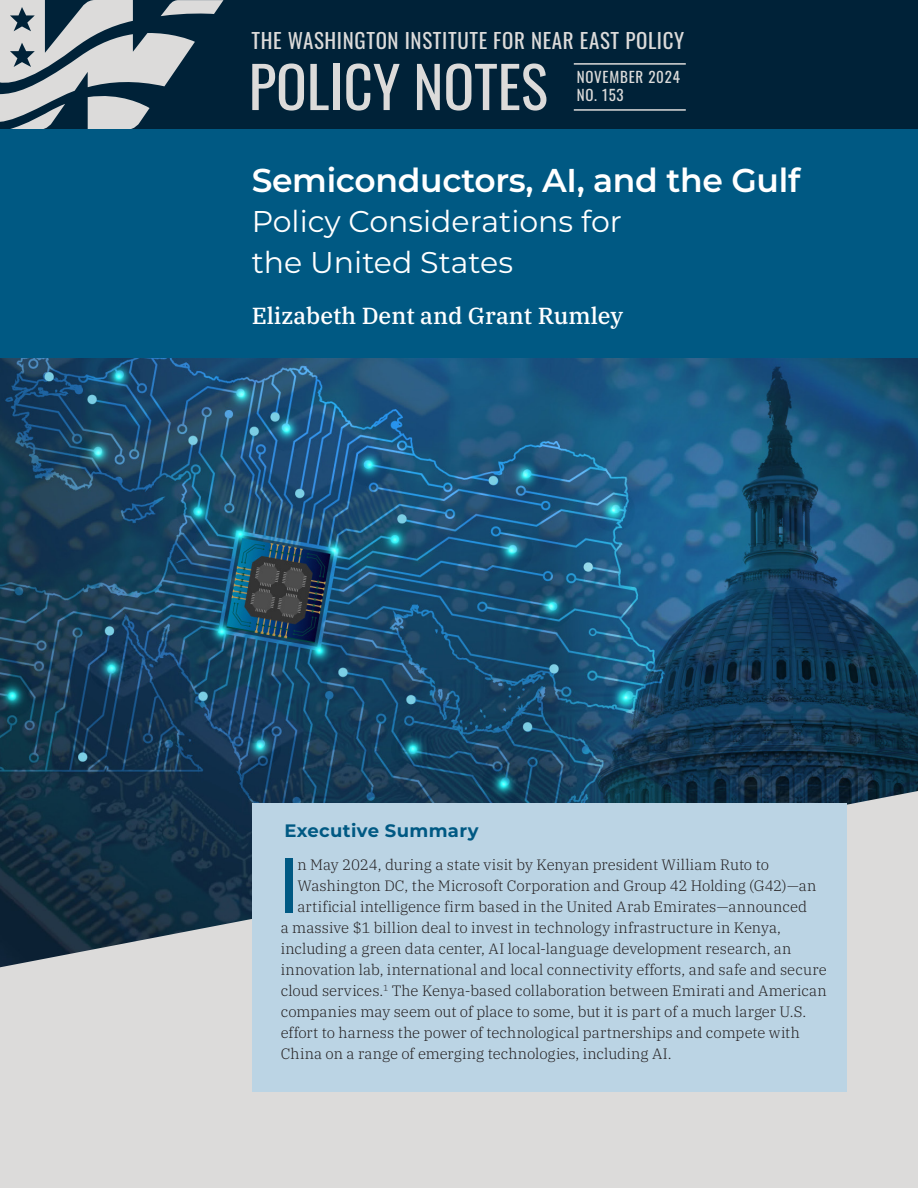
<style>
.page{position:relative;width:918px;height:1188px;background:#fff}
.page>*{position:absolute;margin:0;border:0;box-sizing:border-box;transform-origin:0 0}
.Body_text_dropcap{font:66.9px "Oswald";color:#005983}
.t1{font:57px "Oswald";color:#dcdbda}
.main_title{font:600 33px "Montserrat";letter-spacing:-.01em;color:#fff}
.main_title-2{font:30px/40.5px "Montserrat";color:#fff}
.H2_subtitle{font:500 23.25px "IBM Plex Serif";color:#fff}
.t2{font:21px "Oswald";letter-spacing:.03em;color:#dcdbda}
.main_title-3{font:700 18px "Montserrat";letter-spacing:.02em;color:#005983}
.Body_text_dropcap-2{font:300 15px "IBM Plex Serif";letter-spacing:.005em;color:#231f20}
.t3{font:15px "Oswald";letter-spacing:.05em;color:#dcdbda}
</style>
<div class="page">
<img style="left:0;top:358px;width:918px;height:433px">
<svg style="left:0;top:791px;width:918px;height:397px;fill:#dcdbda"></svg>
<div style="left:0;top:0;width:918px;height:130px;background:#002238"></div>
<svg style="left:0;top:0;width:223px;height:130px"></svg>
<hr style="left:574px;top:63px;width:112px;height:2px;background:#dcdbda">
<hr style="left:574px;top:109px;width:112px;height:2px;background:#dcdbda">
<div style="left:0;top:130px;width:918px;height:228px;background:#005983"></div>
<div style="left:252px;top:804px;width:594px;height:288px;background:#bbd4e4"></div>
<p class="t2" style="left:251px;top:22px;width:434px">THE WASHINGTON INSTITUTE FOR NEAR EAST POLICY</p>
<p class="t1" style="left:249px;top:36px;width:301px">POLICY NOTES</p>
<p class="t3" style="left:577px;top:64px;width:105px">NOVEMBER 2024</p>
<p class="t3" style="left:577px;top:82px;width:48px">NO. 153</p>
<p class="main_title" style="left:252px;top:157px;width:550px">Semiconductors, AI, and the Gulf</p>
<p class="main_title-2" style="left:252px;top:200px;width:372px">Policy Considerations for the United States</p>
<p class="H2_subtitle" style="left:252px;top:297px;width:373px">Elizabeth Dent and Grant Rumley</p>
<p class="main_title-3" style="left:284px;top:818px;width:196px">Executive Summary</p>
<p class="Body_text_dropcap" style="left:281px;top:826px;width:18px">I</p>
<p class="Body_text_dropcap-2" style="left:297px;top:854px;width:473px">n May 2024, during a state visit by Kenyan president William Ruto to</p>
<p class="Body_text_dropcap-2" style="left:297px;top:875px;width:521px">Washington DC, the Microsoft Corporation and Group 42 Holding (G42)—an</p>
<p class="Body_text_dropcap-2" style="left:297px;top:896px;width:511px">artificial intelligence firm based in the United Arab Emirates—announced</p>
<p class="Body_text_dropcap-2" style="left:281px;top:917px;width:502px">a massive $1 billion deal to invest in technology infrastructure in Kenya,</p>
<p class="Body_text_dropcap-2" style="left:281px;top:938px;width:512px">including a green data center, AI local-language development research, an</p>
<p class="Body_text_dropcap-2" style="left:281px;top:959px;width:548px">innovation lab, international and local connectivity efforts, and safe and secure</p>
<p class="Body_text_dropcap-2" style="left:281px;top:980px;width:548px">cloud services.<sup>1</sup> The Kenya-based collaboration between Emirati and American</p>
<p class="Body_text_dropcap-2" style="left:281px;top:1001px;width:527px">companies may seem out of place to some, but it is part of a much larger U.S.</p>
<p class="Body_text_dropcap-2" style="left:281px;top:1022px;width:521px">effort to harness the power of technological partnerships and compete with</p>
<p class="Body_text_dropcap-2" style="left:281px;top:1043px;width:392px">China on a range of emerging technologies, including AI.</p>
</div>
